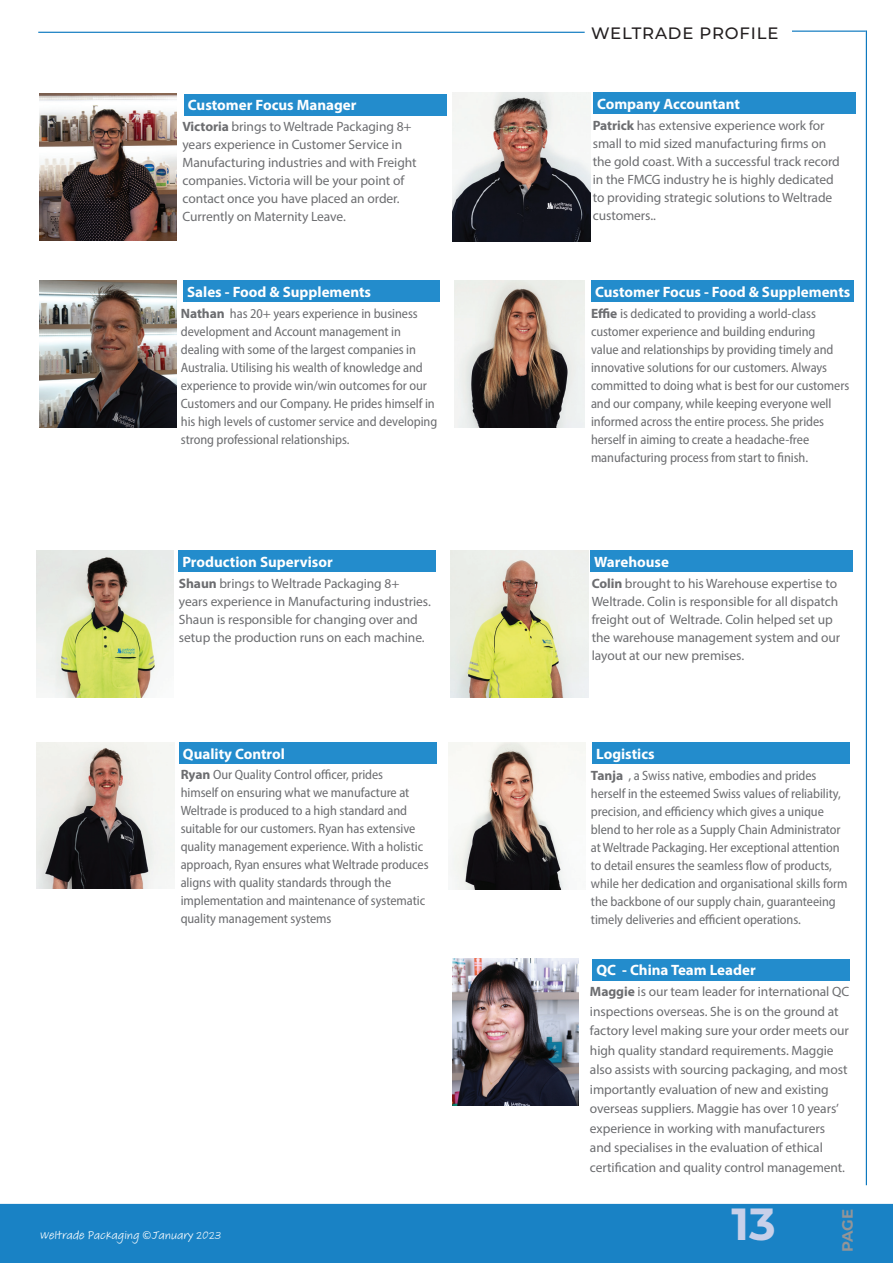
<style>
.page{position:relative;width:893px;height:1263px;background:#fff}
.page>*{position:absolute;margin:0;border:0;box-sizing:border-box;transform-origin:0 0}
.t1{font:700 45px "Montserrat";color:#c8d0e9}
.t2{font:500 16.5px "Montserrat";letter-spacing:.05em;color:#231f20}
.t3{font:700 15px "Myriad Pro";color:#fff}
.t4{font:700 15px "Montserrat";color:#939598}
.t5{font:semi-condensed 13.5px/18px "Myriad Pro";letter-spacing:-.005em;color:#6c6d70}
.t6{font:13.5px/18px "Myriad Pro";letter-spacing:-.005em;color:#6c6d70}
.t7{font:12px "Adobe Handwriting Tiffany";color:#fff}
.s1{font-weight:700}
.s2{font-weight:700;font-stretch:normal}
.s3{font-stretch:normal}
</style>
<div class="page">
<hr style="left:866px;top:30px;width:1px;height:1155px;background:#0072bc">
<div style="left:0;top:1204px;width:893px;height:59px;background:#1982c5"></div>
<hr style="left:38px;top:32px;width:547px;height:1px;background:#0072bc">
<hr style="left:792px;top:31px;width:74px;height:1px;background:#0072bc">
<img style="left:40px;top:94px;width:136px;height:146px">
<img style="left:40px;top:281px;width:136px;height:146px">
<img style="left:37px;top:551px;width:137px;height:146px">
<img style="left:36px;top:742px;width:138px;height:147px">
<img style="left:454px;top:281px;width:131px;height:146px">
<img style="left:449px;top:742px;width:136px;height:147px">
<img style="left:453px;top:959px;width:125px;height:146px">
<img style="left:451px;top:551px;width:137px;height:146px">
<img style="left:452px;top:93px;width:139px;height:149px">
<div style="left:593px;top:93px;width:262px;height:21px;background:#238ccc"></div>
<div style="left:184px;top:94px;width:262px;height:21px;background:#238ccc"></div>
<div style="left:591px;top:281px;width:263px;height:21px;background:#238ccc"></div>
<div style="left:178px;top:551px;width:258px;height:21px;background:#238ccc"></div>
<div style="left:179px;top:742px;width:258px;height:22px;background:#238ccc"></div>
<div style="left:592px;top:742px;width:258px;height:22px;background:#238ccc"></div>
<div style="left:592px;top:959px;width:258px;height:21px;background:#238ccc"></div>
<div style="left:590px;top:551px;width:263px;height:21px;background:#238ccc"></div>
<div style="left:183px;top:281px;width:257px;height:21px;background:#238ccc"></div>
<p class="t2" style="left:591px;top:21px;width:189px">WELTRADE PROFILE</p>
<p class="t3" style="left:188px;top:95px;width:170px">Customer Focus Manager</p>
<p class="t3" style="left:597px;top:94px;width:145px">Company Accountant</p>
<p class="t6" style="left:182px;top:118px;width:236px"><span class="s1">Victoria</span> brings to Weltrade Packaging 8+ years experience in Customer Service in Manufacturing industries and with Freight companies. Victoria will be your point of contact once you have placed an order.<br>Currently on Maternity Leave.</p>
<p class="t3" style="left:187px;top:282px;width:186px">Sales - Food &amp; Supplements</p>
<p class="t5" style="left:181px;top:304px;width:258px"><span class="s2">Nathan</span> has 20+ years experience in business development and Account management in dealing with some of the largest companies in Australia. Utilising his wealth of knowledge and experience to provide win/win outcomes for our Customers and our Company. He prides himself in his high levels of customer service and developing strong professional relationships.</p>
<p class="t3" style="left:182px;top:552px;width:152px">Production Supervisor</p>
<p class="t6" style="left:179px;top:574px;width:253px"><span class="s1">Shaun</span> brings to Weltrade Packaging 8+ years experience in Manufacturing industries.<br>Shaun is responsible for changing over and setup the production runs on each machine.</p>
<p class="t6" style="left:593px;top:116px;width:249px"><span class="s1">Patrick</span> has extensive experience work for small to mid sized manufacturing firms on the gold coast. With a successful track record in the FMCG industry he is highly dedicated to providing strategic solutions to Weltrade customers..</p>
<p class="t3" style="left:595px;top:282px;width:257px">Customer Focus - Food &amp; Supplements</p>
<p class="t5" style="left:591px;top:304px;width:260px"><span class="s2">Effie</span> <span class="s3">i</span>s dedicated to providing a world-class customer experience and building enduring<br>value and relationships by providing timely and innovative solutions for our customers. Always committed to doing what is best for our customers and our company, while keeping everyone well informed across the entire process. She prides herself in aiming to create <span class="s3">a</span> headache-free manufacturing process from start to finish.</p>
<p class="t3" style="left:594px;top:552px;width:76px">Warehouse</p>
<p class="t6" style="left:592px;top:574px;width:250px"><span class="s1">Colin</span> brought to his Warehouse expertise to Weltrade. Colin is responsible for all dispatch freight out of Weltrade. Colin helped set up the warehouse management system and our layout at our new premises.</p>
<p class="t3" style="left:183px;top:744px;width:104px">Quality Control</p>
<p class="t3" style="left:596px;top:744px;width:60px">Logistics</p>
<p class="t5" style="left:181px;top:766px;width:249px"><span class="s2">Ryan</span> Our Quality Control officer, prides<br>himself on ensuring what we manufacture at Weltrade is produced to a high standard and suitable for our customers. Ryan has extensive quality management experience. With a holistic approach, Ryan ensures what Weltrade produces aligns with quality standards through the implementation and maintenance of systematic quality management systems</p>
<p class="t7" style="left:40px;top:1227px;width:183px">Weltrade Packaging ©January 2023</p>
<p class="t5" style="left:591px;top:766px;width:258px"><span class="s2">Tanja</span> , a Swiss native, embodies and prides herself in the esteemed Swiss values of reliability, precision, and efficiency which gives a unique blend to her role as a Supply Chain Administrator at Weltrade Packaging. Her exceptional attention to detail ensures the seamless flow of products, while her dedication and organisational skills form the backbone of our supply chain, guaranteeing timely deliveries and efficient operations.</p>
<p class="t3" style="left:596px;top:960px;width:161px">QC - China Team Leader</p>
<p class="t6" style="left:590px;top:982px;width:261px;line-height:19.5px"><span class="s1">Maggie</span> is our team leader for international QC inspections overseas. She is on the ground at factory level making sure your order meets our high quality standard requirements. Maggie also assists with sourcing packaging, and most importantly evaluation of new and existing overseas suppliers. Maggie has over 10 years’ experience in working with manufacturers and specialises in the evaluation of ethical certification and quality control management.</p>
<h1 class="t1" style="left:731px;top:1192px;width:46px">13</h1>
<p class="t4" style="left:837px;top:1252px;width:45px;rotate:-90deg">PAGE</p>
</div>
